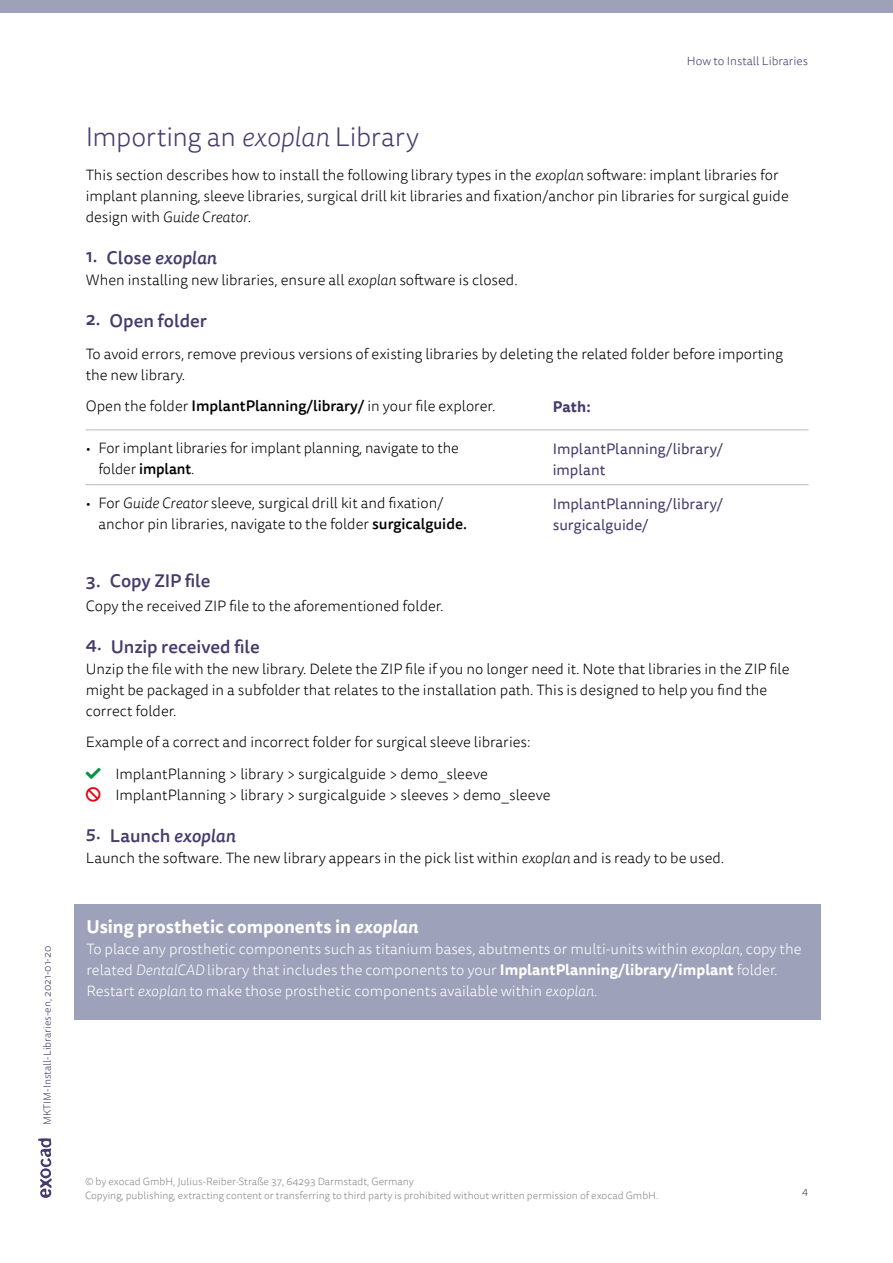
<style>
.page{position:relative;width:893px;height:1263px;background:#fff}
.page>*{position:absolute;margin:0;border:0;box-sizing:border-box;transform-origin:0 0}
.t1{font:300 27px "Tisa Sans Pro";letter-spacing:-.01em;color:#473a6d}
.t2{font:500 18px "Tisa Sans Pro";letter-spacing:-.005em;color:#473a6d}
.t3{font:700 18px "Tisa Sans Pro";color:#fff}
.t4{font:300 15px/21px "Tisa Sans Pro";color:#000}
.t5{font:300 15px/21px "Tisa Sans Pro";color:#fff}
.t6{font:15px/21px "Tisa Sans Pro";letter-spacing:.005em;color:#473a6d}
.t7{font:700 15px "Tisa Sans Pro";color:#473a6d}
.t8{font:300 12px "Tisa Sans Pro";color:#473a6d}
.t9{font:300 10.5px/14.2px "Tisa Sans Pro";color:#878787}
.t10{font:300 10.5px "Tisa Sans Pro";color:#473a6d}
.s1{font-style:italic}
.s2{font-weight:500}
.s3{font-weight:700}
</style>
<div class="page">
<svg style="left:38px;top:1138px;width:14px;height:60px"></svg>
<div style="left:0;top:0;width:893px;height:13px;background:#9da1ba"></div>
<hr style="left:86px;top:429px;width:723px;height:1px;background:#c4c7d6">
<hr style="left:86px;top:484px;width:723px;height:1px;background:#c4c7d6">
<div style="left:74px;top:905px;width:747px;height:115px;background:#9da1ba"></div>
<p class="t10" style="left:40px;top:1125px;width:181px;rotate:-90deg">MKTIM-Install-Libraries-en, 2021-01-20</p>
<p class="t8" style="left:687px;top:53px;width:122px">How to Install Libraries</p>
<h1 class="t1" style="left:86px;top:119px;width:335px">Importing an <span class="s1">exoplan</span> Library</h1>
<p class="t4" style="left:86px;top:165px;width:705px">This section describes how to install the following library types in the <span class="s1">exoplan</span> software: implant libraries for implant planning, sleeve libraries, surgical drill kit libraries and fixation/anchor pin libraries for surgical guide design with <span class="s1">Guide Creator</span>.</p>
<p class="t2" style="left:86px;top:245px;width:133px">1. Close <span class="s1">exoplan</span></p>
<p class="t4" style="left:86px;top:270px;width:434px">When installing new libraries, ensure all <span class="s1">exoplan</span> software is closed.</p>
<p class="t2" style="left:86px;top:308px;width:123px">2. Open folder</p>
<p class="t4" style="left:86px;top:343px;width:699px">To avoid errors, remove previous versions of existing libraries by deleting the related folder before importing the new library.</p>
<p class="t4" style="left:86px;top:396px;width:411px">Open the folder <span class="s2">ImplantPlanning/library/</span> in your file explorer.</p>
<p class="t4" style="left:98px;top:438px;width:362px;text-indent:-13px">• For implant libraries for implant planning, navigate to the folder <span class="s2">implant</span>.</p>
<p class="t4" style="left:98px;top:493px;width:370px;text-indent:-13px">• For <span class="s1">Guide Creator</span> sleeve, surgical drill kit and fixation/ anchor pin libraries, navigate to the folder <span class="s2">surgicalguide.</span></p>
<p class="t7" style="left:553px;top:396px;width:39px">Path:</p>
<p class="t6" style="left:553px;top:439px;width:172px">ImplantPlanning/library/ implant</p>
<p class="t6" style="left:553px;top:493px;width:172px">ImplantPlanning/library/ surgicalguide/</p>
<p class="t2" style="left:86px;top:568px;width:126px">3. Copy ZIP file</p>
<p class="t4" style="left:86px;top:595px;width:359px">Copy the received ZIP file to the aforementioned folder.</p>
<p class="t2" style="left:86px;top:634px;width:176px">4. Unzip received file</p>
<p class="t4" style="left:86px;top:658px;width:705px">Unzip the file with the new library. Delete the ZIP file if you no longer need it. Note that libraries in the ZIP file might be packaged in a subfolder that relates to the installation path. This is designed to help you find the correct folder.</p>
<p class="t4" style="left:115px;top:727px;width:417px;line-height:31.5px;text-indent:-30px">Example of a correct and incorrect folder for surgical sleeve libraries:<br>ImplantPlanning &gt; library &gt; surgicalguide &gt; demo_sleeve</p>
<p class="t4" style="left:115px;top:784px;width:437px">ImplantPlanning &gt; library &gt; surgicalguide &gt; sleeves &gt; demo_sleeve</p>
<p class="t2" style="left:86px;top:823px;width:151px">5. Launch <span class="s1">exoplan</span></p>
<p class="t4" style="left:86px;top:847px;width:640px">Launch the software. The new library appears in the pick list within <span class="s1">exoplan</span> and is ready to be used.</p>
<p class="t3" style="left:86px;top:913px;width:333px">Using prosthetic components in <span class="s1">exoplan</span></p>
<p class="t5" style="left:86px;top:938px;width:717px">To place any prosthetic components such as titanium bases, abutments or multi-units within <span class="s1">exoplan</span>, copy the related <span class="s1">DentalCAD</span> library that includes the components to your <span class="s3">ImplantPlanning/library/implant</span> folder.<br>Restart <span class="s1">exoplan</span> to make those prosthetic components available within <span class="s1">exoplan</span>.</p>
<p class="t9" style="left:85px;top:1174px;width:575px">© by exocad GmbH, Julius-Reiber-Straße 37, 64293 Darmstadt, Germany<br>Copying, publishing, extracting content or transferring to third party is prohibited without written permission of exocad GmbH.</p>
<p class="t10" style="left:802px;top:1186px;width:7px">4</p>
</div>
